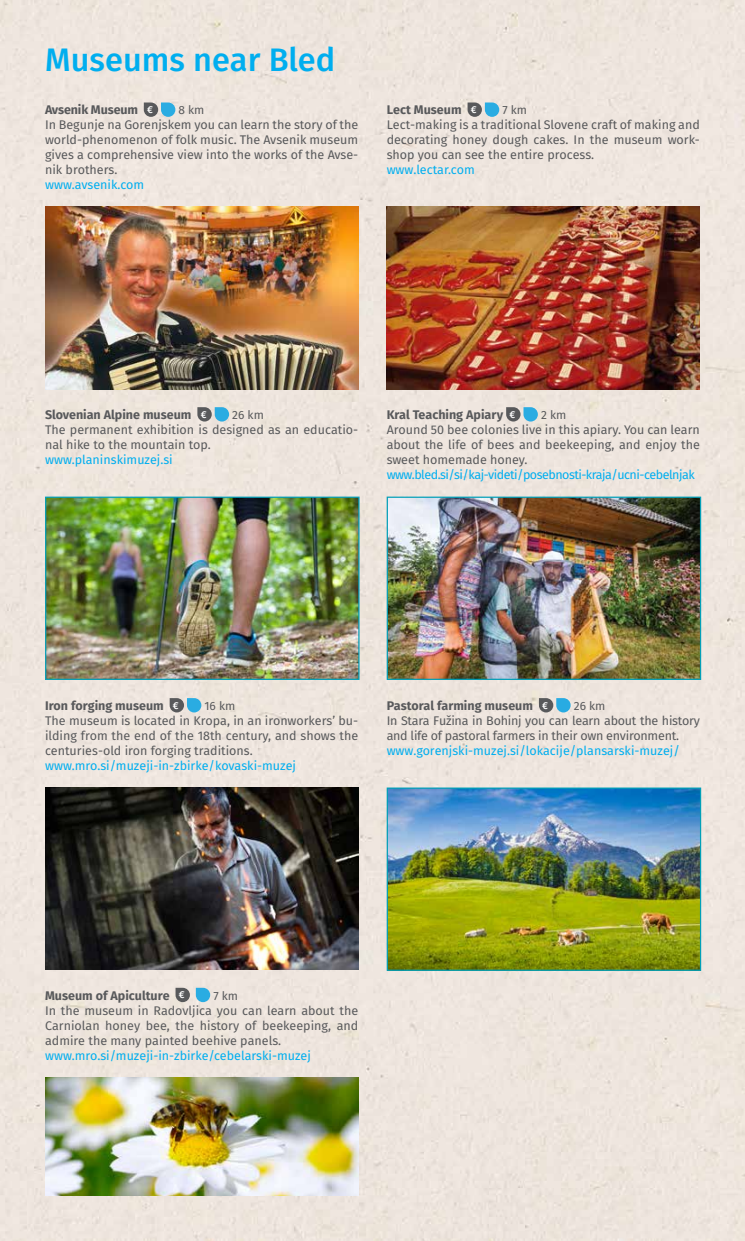
<style>
.page{position:relative;width:745px;height:1241px;background:#fff}
.page>*{position:absolute;margin:0;border:0;box-sizing:border-box;transform-origin:0 0}
.t1{font:500 32.5px "Fira Sans";color:#00aeef}
.t2{font:12.5px/15px "Fira Sans";color:#58595b;text-align:justify}
.t3{font:12.5px "Fira Sans";color:#00aeef}
.t4{font:700 12.5px "Fira Sans";color:#58595b}
.t5{font:12.5px/15px "Fira Sans";letter-spacing:-.02em;color:#58595b}
.t6{font:12.5px "Fira Sans";letter-spacing:-.04em;color:#00aeef}
.t7{font:11.88px "Fira Sans";color:#58595b}
.s1{font-weight:500;font-size:10px;color:#fff}
</style>
<div class="page">
<div style="left:0;top:0;width:744px;height:1240px;background:#eee5de"></div>
<svg style="left:144px;top:102px;width:31px;height:15px"></svg>
<img style="left:45px;top:207px;width:313px;height:182px">
<svg style="left:197px;top:407px;width:32px;height:14px"></svg>
<img style="left:47px;top:498px;width:310px;height:179px">
<div style="left:45px;top:496px;width:314px;height:183px;border:1px solid #07a0b8"></div>
<svg style="left:169px;top:698px;width:32px;height:14px"></svg>
<img style="left:45px;top:787px;width:313px;height:182px">
<svg style="left:175px;top:987px;width:15px;height:14px"></svg>
<svg style="left:196px;top:987px;width:14px;height:14px"></svg>
<img style="left:45px;top:1076px;width:313px;height:119px">
<svg style="left:467px;top:102px;width:32px;height:15px"></svg>
<img style="left:386px;top:207px;width:313px;height:182px">
<svg style="left:506px;top:407px;width:31px;height:14px"></svg>
<img style="left:388px;top:498px;width:310px;height:179px">
<div style="left:386px;top:496px;width:314px;height:183px;border:1px solid #04a0b8"></div>
<svg style="left:538px;top:698px;width:32px;height:14px"></svg>
<img style="left:388px;top:789px;width:310px;height:179px">
<div style="left:386px;top:787px;width:314px;height:183px;border:1px solid #02a0b8"></div>
<h1 class="t1" style="left:45px;top:37px;width:291px">Museums near Bled</h1>
<p class="t4" style="left:45px;top:101px;width:109px">Avsenik Museum <span class="s1">€</span></p>
<p class="t7" style="left:178px;top:102px;width:27px">8 km</p>
<p class="t2" style="left:45px;top:118px;width:314px">In Begunje na Gorenjskem you can learn the story of the world-phenomenon of folk music. The Avsenik museum gives a comprehensive view into the works of the Avse&shy;nik brothers.</p>
<p class="t3" style="left:45px;top:176px;width:101px">www.avsenik.com</p>
<p class="t4" style="left:386px;top:101px;width:91px">Lect Museum <span class="s1">€</span></p>
<p class="t7" style="left:502px;top:102px;width:26px">7 km</p>
<p class="t2" style="left:386px;top:118px;width:314px">Lect-making is a traditional Slovene craft of making and decorating honey dough cakes. In the museum work&shy;shop you can see the entire process.</p>
<p class="t3" style="left:386px;top:161px;width:90px">www.lectar.com</p>
<p class="t4" style="left:45px;top:406px;width:163px">Slovenian Alpine museum <span class="s1">€</span></p>
<p class="t7" style="left:232px;top:406px;width:33px">26 km</p>
<p class="t2" style="left:45px;top:423px;width:314px">The permanent exhibition is designed as an educatio&shy;nal hike to the mountain top.</p>
<p class="t3" style="left:45px;top:451px;width:129px">www.planinskimuzej.si</p>
<p class="t4" style="left:386px;top:406px;width:130px">Kral Teaching Apiary <span class="s1">€</span></p>
<p class="t7" style="left:540px;top:406px;width:27px">2 km</p>
<p class="t2" style="left:386px;top:423px;width:314px">Around 50 bee colonies live in this apiary. You can learn about the life of bees and beekeeping, and enjoy the sweet homemade honey.</p>
<p class="t6" style="left:386px;top:466px;width:309px">www.bled.si/si/kaj-videti/posebnosti-kraja/ucni-cebelnjak</p>
<p class="t4" style="left:45px;top:696px;width:135px">Iron forging museum <span class="s1">€</span></p>
<p class="t7" style="left:204px;top:697px;width:32px">16 km</p>
<p class="t2" style="left:45px;top:714px;width:314px">The museum is located in Kropa, in an ironworkers’ bu&shy;ilding from the end of the 18th century, and shows the centuries-old iron forging traditions.</p>
<p class="t3" style="left:45px;top:756px;width:252px">www.mro.si/muzeji-in-zbirke/kovaski-muzej</p>
<p class="t4" style="left:386px;top:696px;width:163px">Pastoral farming museum <span class="s1">€</span></p>
<p class="t7" style="left:573px;top:697px;width:33px">26 km</p>
<p class="t5" style="left:386px;top:714px;width:314px">In Stara Fužina in Bohinj you can learn about the history and life of pastoral farmers in their own environment.</p>
<p class="t3" style="left:386px;top:741px;width:294px">www.gorenjski-muzej.si/lokacije/plansarski-muzej/</p>
<p class="t4" style="left:45px;top:986px;width:141px">Museum of Apiculture <span class="s1">€</span></p>
<p class="t7" style="left:213px;top:987px;width:26px">7 km</p>
<p class="t2" style="left:45px;top:1003px;width:314px">In the museum in Radovljica you can learn about the Carniolan honey bee, the history of beekeeping, and admire the many painted beehive panels.</p>
<p class="t3" style="left:45px;top:1046px;width:267px">www.mro.si/muzeji-in-zbirke/cebelarski-muzej</p>
</div>
